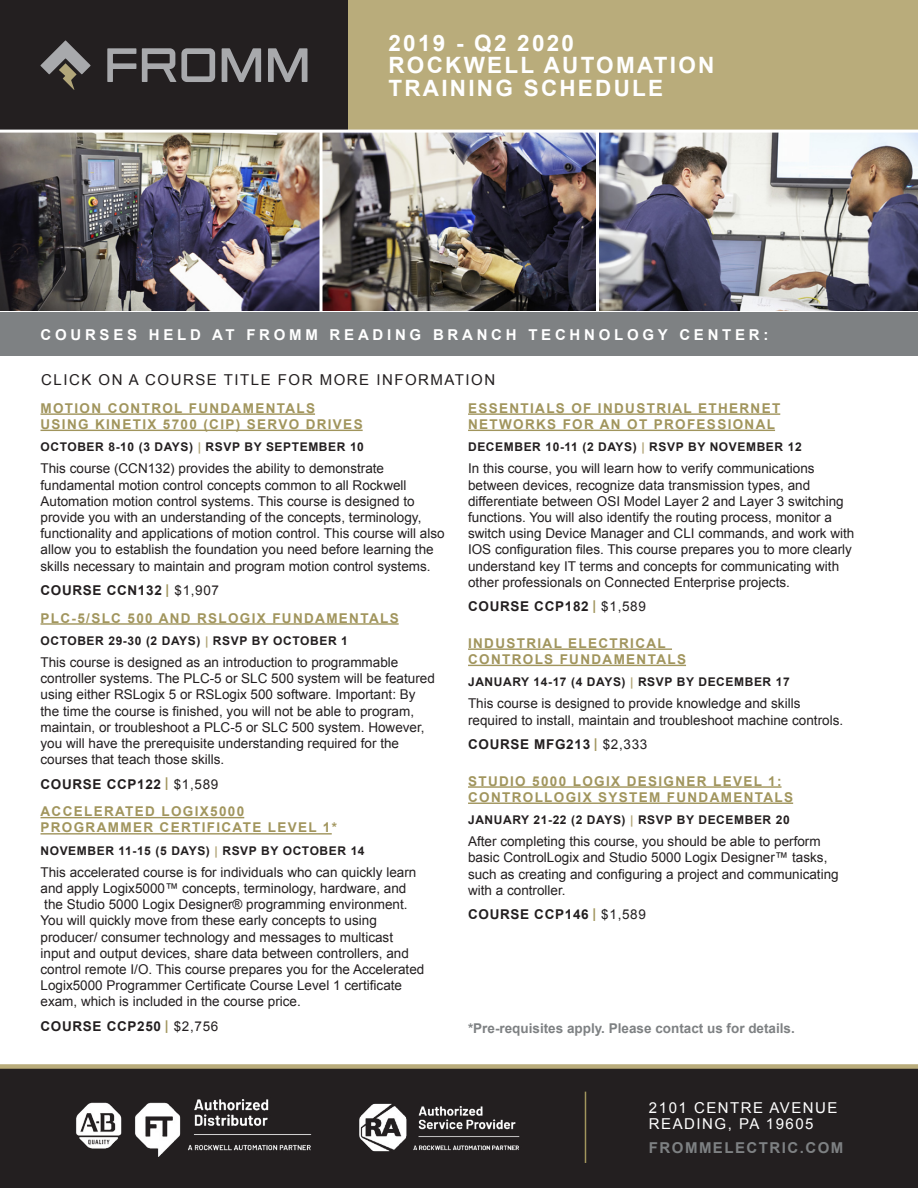
<style>
.page{position:relative;width:918px;height:1188px;background:#fff}
.page>*{position:absolute;margin:0;border:0;box-sizing:border-box;transform-origin:0 0}
.t1{font:700 22.5px/22.5px "Arial";letter-spacing:.1em;color:#fff}
.t2{font:700 15px "Arial";letter-spacing:.25em;color:#fff}
.t3{font:15px "Arial";letter-spacing:.1em;color:#231f20}
.t4{font:15px/15.6px "Arial";letter-spacing:.1em;color:#fff}
.t5{font:700 15px "Arial";letter-spacing:.1em;color:#7e8183}
.t6{font:13.5px/16.2px "Arial";color:#231f20}
.t7{font:700 13.5px/16.2px "Arial";letter-spacing:.1em;color:#a1955d}
.t8{font:700 13.5px "Arial";letter-spacing:.05em;color:#231f20}
.t9{font:700 13.5px "Arial";color:#7e8183}
.t10{font:700 12px "Arial";letter-spacing:.05em;color:#231f20}
.s1{color:#b3a77a}
.s2{color:#231f20}
.s3{font-weight:400;color:#231f20}
.s4{color:#a1955d}
.s5{font-weight:400}
</style>
<div class="page">
<img style="left:0;top:133px;width:918px;height:177px">
<hr style="left:320px;top:131px;width:2px;height:182px;background:#fff">
<hr style="left:596px;top:131px;width:3px;height:182px;background:#fff">
<div style="left:0;top:313px;width:918px;height:43px;background:#7e8183"></div>
<div style="left:0;top:0;width:348px;height:131px;background:#231f20"></div>
<div style="left:348px;top:0;width:570px;height:131px;background:#b9ac7b"></div>
<svg style="left:107px;top:48px;width:29px;height:34px"></svg>
<svg style="left:142px;top:48px;width:73px;height:34px"></svg>
<svg style="left:222px;top:48px;width:39px;height:34px"></svg>
<svg style="left:268px;top:48px;width:40px;height:34px"></svg>
<svg style="left:40px;top:40px;width:51px;height:50px"></svg>
<hr style="left:40px;top:413px;width:275px;height:2px;background:#a1955d">
<hr style="left:40px;top:430px;width:323px;height:1px;background:#a1955d">
<hr style="left:40px;top:623px;width:359px;height:2px;background:#a1955d">
<hr style="left:40px;top:817px;width:204px;height:1px;background:#a1955d">
<hr style="left:40px;top:833px;width:292px;height:2px;background:#a1955d">
<hr style="left:468px;top:413px;width:312px;height:2px;background:#a1955d">
<hr style="left:468px;top:430px;width:307px;height:1px;background:#a1955d">
<hr style="left:468px;top:648px;width:204px;height:2px;background:#a1955d">
<hr style="left:468px;top:665px;width:218px;height:1px;background:#a1955d">
<hr style="left:468px;top:786px;width:314px;height:2px;background:#a1955d">
<hr style="left:468px;top:803px;width:325px;height:1px;background:#a1955d">
<div style="left:0;top:1066px;width:918px;height:122px;background:#231f20"></div>
<div style="left:0;top:1064px;width:918px;height:5px;background:#b9ac7b"></div>
<hr style="left:0;top:130px;width:918px;height:3px;background:#fff">
<hr style="left:585px;top:1092px;width:1px;height:71px;background:#a1955d">
<img style="left:359px;top:1103px;width:161px;height:49px">
<img style="left:76px;top:1099px;width:236px;height:58px">
<h1 class="t1" style="left:388px;top:32px;width:327px">2019 - Q2 2020<br>ROCKWELL AUTOMATION<br>TRAINING SCHEDULE</h1>
<p class="t2" style="left:40px;top:324px;width:730px">COURSES HELD AT FROMM READING BRANCH TECHNOLOGY CENTER:</p>
<p class="t3" style="left:41px;top:370px;width:456px">CLICK ON A COURSE TITLE FOR MORE INFORMATION</p>
<p class="t7" style="left:40px;top:400px;width:324px">MOTION CONTROL FUNDAMENTALS<br>USING KINETIX 5700 (CIP) SERVO DRIVES</p>
<p class="t10" style="left:40px;top:439px;width:325px">OCTOBER 8-10 (3 DAYS) <span class="s1">|</span> RSVP BY SEPTEMBER 10</p>
<p class="t6" style="left:40px;top:461px;width:406px">This course (CCN132) provides the ability to demonstrate fundamental motion control concepts common to all Rockwell Automation motion control systems. This course is designed to provide you with an understanding of the concepts, terminology, functionality and applications of motion control. This course will also allow you to establish the foundation you need before learning the skills necessary to maintain and program motion control systems.</p>
<p class="t7" style="left:40px;top:577px;width:360px;line-height:27.5px"><span class="s2">COURSE CCN132</span> | <span class="s3">$1,907<br></span>PLC-5/SLC 500 AND RSLOGIX FUNDAMENTALS</p>
<p class="t10" style="left:40px;top:633px;width:309px">OCTOBER 29-30 (2 DAYS) <span class="s1">|</span> RSVP BY OCTOBER 1</p>
<p class="t6" style="left:40px;top:654px;width:396px">This course is designed as an introduction to programmable controller systems. The PLC-5 or SLC 500 system will be featured using either RSLogix 5 or RSLogix 500 software. Important: By the time the course is finished, you will not be able to program, maintain, or troubleshoot a PLC-5 or SLC 500 system. However, you will have the prerequisite understanding required for the courses that teach those skills.</p>
<p class="t7" style="left:40px;top:771px;width:205px;line-height:27.5px"><span class="s2">COURSE CCP122</span> | <span class="s3">$1,589<br></span>ACCELERATED LOGIX5000</p>
<p class="t7" style="left:40px;top:820px;width:298px">PROGRAMMER CERTIFICATE LEVEL 1*</p>
<p class="t10" style="left:40px;top:842px;width:326px">NOVEMBER 11-15 (5 DAYS) <span class="s1">|</span> RSVP BY OCTOBER 14</p>
<p class="t6" style="left:40px;top:864px;width:385px">This accelerated course is for individuals who can quickly learn and apply Logix5000™ concepts, terminology, hardware, and the Studio 5000 Logix Designer® programming environment.<br>You will quickly move from these early concepts to using producer/ consumer technology and messages to multicast input and output devices, share data between controllers, and control remote I/O. This course prepares you for the Accelerated Logix5000 Programmer Certificate Course Level 1 certificate exam, which is included in the course price.</p>
<p class="t8" style="left:40px;top:1017px;width:179px">COURSE CCP250 <span class="s4">|</span> <span class="s5">$2,756</span></p>
<p class="t7" style="left:468px;top:400px;width:314px">ESSENTIALS OF INDUSTRIAL ETHERNET<br>NETWORKS FOR AN OT PROFESSIONAL</p>
<p class="t10" style="left:468px;top:439px;width:335px">DECEMBER 10-11 (2 DAYS) <span class="s1">|</span> RSVP BY NOVEMBER 12</p>
<p class="t6" style="left:468px;top:461px;width:388px">In this course, you will learn how to verify communications between devices, recognize data transmission types, and differentiate between OSI Model Layer 2 and Layer 3 switching functions. You will also identify the routing process, monitor a switch using Device Manager and CLI commands, and work with IOS configuration files. This course prepares you to more clearly understand key IT terms and concepts for communicating with other professionals on Connected Enterprise projects.</p>
<p class="t8" style="left:468px;top:598px;width:179px">COURSE CCP182 <span class="s4">|</span> <span class="s5">$1,589</span></p>
<p class="t7" style="left:468px;top:635px;width:219px">INDUSTRIAL ELECTRICAL<br>CONTROLS FUNDAMENTALS</p>
<p class="t10" style="left:468px;top:674px;width:323px">JANUARY 14-17 (4 DAYS) <span class="s1">|</span> RSVP BY DECEMBER 17</p>
<p class="t6" style="left:468px;top:696px;width:377px">This course is designed to provide knowledge and skills required to install, maintain and troubleshoot machine controls.</p>
<p class="t8" style="left:468px;top:735px;width:181px">COURSE MFG213 <span class="s4">|</span> <span class="s5">$2,333</span></p>
<p class="t7" style="left:468px;top:773px;width:327px">STUDIO 5000 LOGIX DESIGNER LEVEL 1:<br>CONTROLLOGIX SYSTEM FUNDAMENTALS</p>
<p class="t10" style="left:468px;top:812px;width:323px">JANUARY 21-22 (2 DAYS) <span class="s1">|</span> RSVP BY DECEMBER 20</p>
<p class="t6" style="left:468px;top:834px;width:372px">After completing this course, you should be able to perform basic ControlLogix and Studio 5000 Logix Designer™ tasks, such as creating and configuring a project and communicating with a controller.</p>
<p class="t8" style="left:468px;top:906px;width:179px">COURSE CCP146 <span class="s4">|</span> <span class="s5">$1,589</span></p>
<p class="t9" style="left:468px;top:1020px;width:328px">*Pre-requisites apply. Please contact us for details.</p>
<p class="t4" style="left:649px;top:1100px;width:190px">2101 CENTRE AVENUE<br>READING, PA 19605</p>
<p class="t5" style="left:649px;top:1137px;width:196px">FROMMELECTRIC.COM</p>
</div>
